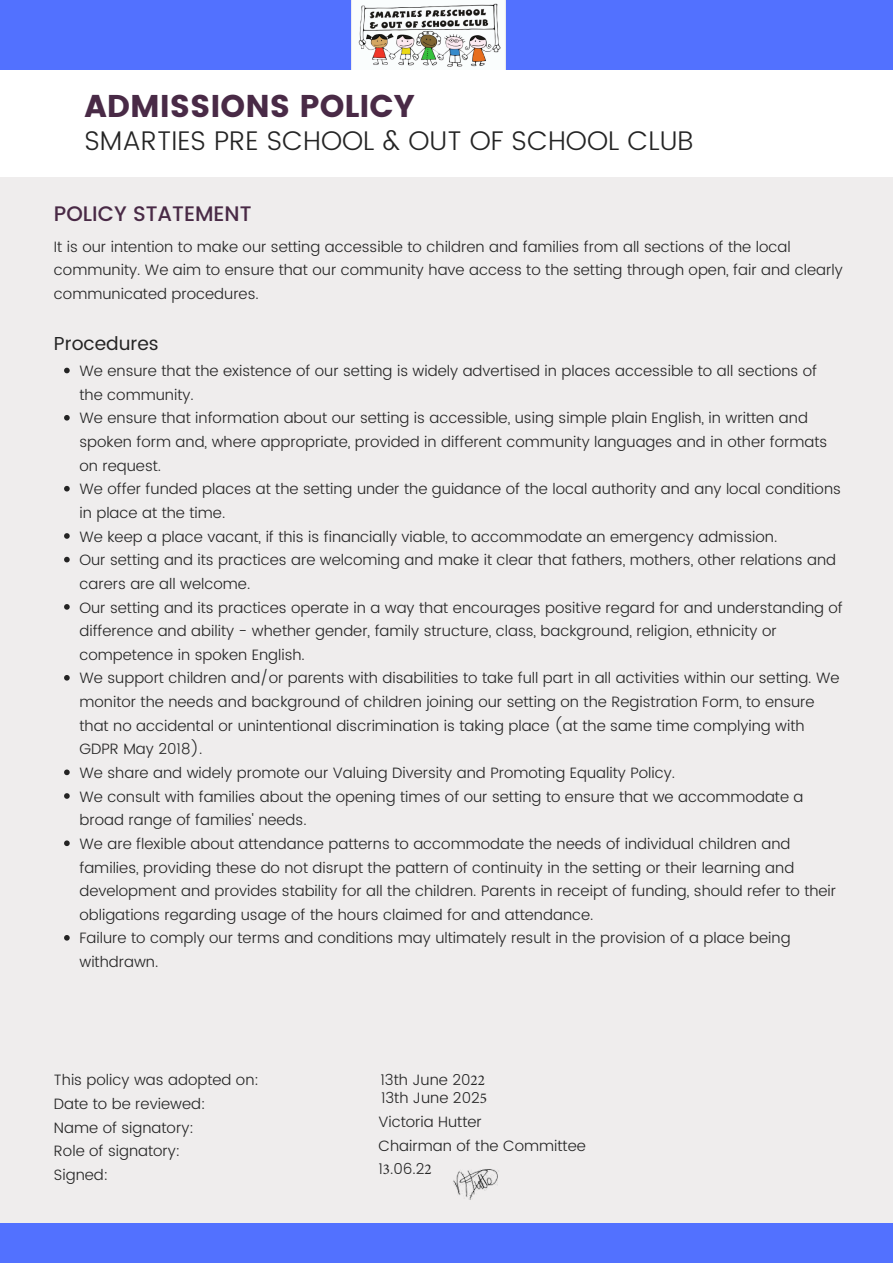
<style>
.page{position:relative;width:893px;height:1263px;background:#fff}
.page>*{position:absolute;margin:0;border:0;box-sizing:border-box;transform-origin:0 0}
.t1{font:31.42px "Poppins";color:#492a46}
.t2{font:300 27px "Poppins";color:#242424}
.t3{font:500 21px "Poppins";color:#492a46}
.t4{font:18.75px "Poppins";color:#242424}
.t5{font:300 15px/23.6px "Poppins";color:#242424}
.s1{font-family:"Minion Pro";font-weight:400}
</style>
<div class="page">
<div style="left:0;top:178px;width:893px;height:1045px;background:#efeded"></div>
<div style="left:0;top:1223px;width:893px;height:40px;background:#5271ff"></div>
<div style="left:0;top:0;width:893px;height:69px;background:#5271ff"></div>
<svg style="left:64px;top:368px;width:6px;height:5px"></svg>
<svg style="left:64px;top:415px;width:6px;height:6px"></svg>
<svg style="left:64px;top:486px;width:6px;height:5px"></svg>
<svg style="left:64px;top:533px;width:6px;height:6px"></svg>
<svg style="left:64px;top:557px;width:6px;height:5px"></svg>
<svg style="left:64px;top:604px;width:6px;height:6px"></svg>
<svg style="left:64px;top:675px;width:6px;height:6px"></svg>
<svg style="left:64px;top:769px;width:6px;height:6px"></svg>
<svg style="left:64px;top:793px;width:6px;height:6px"></svg>
<svg style="left:64px;top:840px;width:6px;height:6px"></svg>
<svg style="left:64px;top:935px;width:6px;height:6px"></svg>
<img style="left:351px;top:0;width:155px;height:69px">
<img style="left:453px;top:1169px;width:46px;height:31px">
<p class="t1" style="left:84px;top:87px;width:332px">ADMISSIONS POLICY</p>
<p class="t2" style="left:84px;top:125px;width:610px">SMARTIES PRE SCHOOL &amp; OUT OF SCHOOL CLUB</p>
<p class="t3" style="left:54px;top:202px;width:199px">POLICY STATEMENT</p>
<p class="t5" style="left:54px;top:235px;width:790px">It is our intention to make our setting accessible to children and families from all sections of the local community. We aim to ensure that our community have access to the setting through open, fair and clearly communicated procedures.</p>
<p class="t4" style="left:54px;top:333px;width:106px">Procedures</p>
<p class="t5" style="left:79px;top:359px;width:739px">We ensure that the existence of our setting is widely advertised in places accessible to all sections of the community.</p>
<p class="t5" style="left:79px;top:406px;width:749px">We ensure that information about our setting is accessible, using simple plain English, in written and spoken form and, where appropriate, provided in different community languages and in other formats on request.</p>
<p class="t5" style="left:79px;top:477px;width:763px">We offer funded places at the setting under the guidance of the local authority and any local conditions in place at the time.</p>
<p class="t5" style="left:79px;top:525px;width:699px">We keep a place vacant, if this is financially viable, to accommodate an emergency admission.</p>
<p class="t5" style="left:79px;top:548px;width:758px">Our setting and its practices are welcoming and make it clear that fathers, mothers, other relations and carers are all welcome.</p>
<p class="t5" style="left:79px;top:595px;width:765px">Our setting and its practices operate in a way that encourages positive regard for and understanding of difference and ability - whether gender, family structure, class, background, religion, ethnicity or competence in spoken English.</p>
<p class="t5" style="left:79px;top:666px;width:761px">We support children and/or parents with disabilities to take full part in all activities within our setting. We monitor the needs and background of children joining our setting on the Registration Form, to ensure that no accidental or unintentional discrimination is taking place (at the same time complying with GDPR May 2018).</p>
<p class="t5" style="left:79px;top:761px;width:597px">We share and widely promote our Valuing Diversity and Promoting Equality Policy.</p>
<p class="t5" style="left:79px;top:785px;width:725px">We consult with families about the opening times of our setting to ensure that we accommodate a broad range of families' needs.</p>
<p class="t5" style="left:79px;top:832px;width:758px">We are flexible about attendance patterns to accommodate the needs of individual children and families, providing these do not disrupt the pattern of continuity in the setting or their learning and development and provides stability for all the children. Parents in receipt of funding, should refer to their obligations regarding usage of the hours claimed for and attendance.</p>
<p class="t5" style="left:79px;top:926px;width:712px">Failure to comply our terms and conditions may ultimately result in the provision of a place being withdrawn.</p>
<p class="t5" style="left:54px;top:1068px;width:206px">This policy was adopted on:</p>
<p class="t5" style="left:54px;top:1092px;width:153px">Date to be reviewed:</p>
<p class="t5" style="left:54px;top:1115px;width:141px">Name of signatory:</p>
<p class="t5" style="left:54px;top:1139px;width:128px">Role of signatory:</p>
<p class="t5" style="left:54px;top:1163px;width:56px">Signed:</p>
<p class="t5" style="left:380px;top:1071px;width:108px;line-height:18px">13th June 20<span class="s1">22<br></span>13th June 202<span class="s1">5</span></p>
<p class="t5" style="left:378px;top:1110px;width:209px">Victoria Hutter<br>Chairman of the Committee<br>1<span class="s1">3</span>.06.2<span class="s1">2</span></p>
</div>
